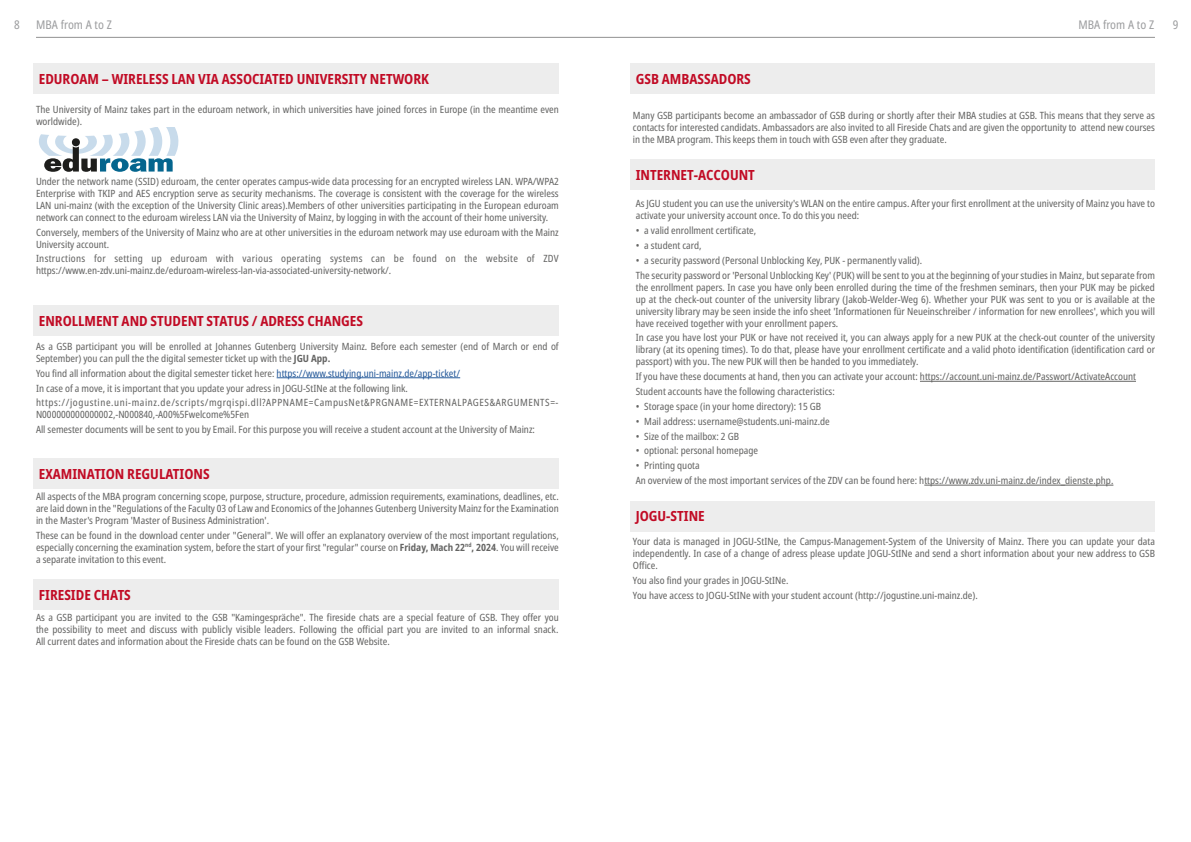
<style>
.page{position:relative;width:1191px;height:842px;background:#fff}
.page>*{position:absolute;margin:0;border:0;box-sizing:border-box;transform-origin:0 0}
.t1{font:700 condensed 14px "Noto Sans";color:#c10b25}
.t2{font:condensed 12px "Noto Sans";color:#9d9ea0}
.t3{font:condensed 10px/12px "Noto Sans";color:#646463}
.t4{font:condensed 10px/12px "Noto Sans";letter-spacing:.03em;color:#646463}
.s1{font-weight:700}
.s2{color:#275b9b}
</style>
<div class="page">
<hr style="left:36px;top:37px;width:1119px;height:1px;background:#929292">
<div style="left:33px;top:63px;width:526px;height:30px;background:#ededed"></div>
<div style="left:33px;top:305px;width:526px;height:31px;background:#ededed"></div>
<hr style="left:277px;top:377px;width:183px;height:1px;background:#275b9b">
<div style="left:33px;top:458px;width:526px;height:31px;background:#ededed"></div>
<div style="left:33px;top:579px;width:526px;height:31px;background:#ededed"></div>
<svg style="left:39px;top:127px;width:139px;height:45px"></svg>
<div style="left:630px;top:63px;width:525px;height:30px;background:#ededed"></div>
<div style="left:630px;top:160px;width:525px;height:30px;background:#ededed"></div>
<hr style="left:920px;top:381px;width:216px;height:1px;background:#646463">
<hr style="left:924px;top:485px;width:189px;height:1px;background:#646463">
<div style="left:630px;top:501px;width:525px;height:30px;background:#ededed"></div>
<p class="t2" style="left:1078px;top:16px;width:77px">MBA from A to Z</p>
<p class="t2" style="left:36px;top:16px;width:77px">MBA from A to Z</p>
<p class="t2" style="left:14px;top:16px;width:7px">8</p>
<p class="t2" style="left:1172px;top:16px;width:7px">9</p>
<h1 class="t1" style="left:39px;top:69px;width:391px">EDUROAM – WIRELESS LAN VIA ASSOCIATED UNIVERSITY NETWORK</h1>
<p class="t3" style="left:36px;top:104px;width:524px">The University of Mainz takes part in the eduroam network, in which universities have joined forces in Europe (in the meantime even worldwide).</p>
<p class="t3" style="left:36px;top:175px;width:524px;text-align:justify">Under the network name (SSID) eduroam, the center operates campus-wide data processing for an encrypted wireless LAN. WPA/WPA2<br>Enterprise with TKIP and AES encryption serve as security mechanisms. The coverage is consistent with the coverage for the wireless LAN uni-mainz (with the exception of the University Clinic areas).Members of other universities participating in the European eduroam network can connect to the eduroam wireless LAN via the University of Mainz, by logging in with the account of their home university.</p>
<p class="t3" style="left:36px;top:226px;width:524px">Conversely, members of the University of Mainz who are at other universities in the eduroam network may use eduroam with the Mainz<br>University account.</p>
<p class="t4" style="left:36px;top:253px;width:524px">Instructions for setting up eduroam with various operating systems can be found on the website of ZDV https://www.en-zdv.uni-mainz.de/eduroam-wireless-lan-via-associated-university-network/.</p>
<h1 class="t1" style="left:39px;top:311px;width:326px">ENROLLMENT AND STUDENT STATUS / ADRESS CHANGES</h1>
<p class="t3" style="left:36px;top:341px;width:524px">As a GSB participant you will be enrolled at Johannes Gutenberg University Mainz. Before each semester (end of March or end of<br>September) you can pull the the digital semester ticket up with the <span class="s1">JGU App.</span></p>
<p class="t3" style="left:36px;top:366px;width:524px;line-height:14.8px">You find all information about the digital semester ticket here: <span class="s2">https://www.studying.uni-mainz.de/app-ticket/<br></span>In case of a move, it is important that you update your adress in JOGU-StINe at the following link. https://jogustine.uni-mainz.de/scripts/mgrqispi.dll?APPNAME=CampusNet&amp;PRGNAME=EXTERNALPAGES&amp;ARGUMENTS=-</p>
<p class="t3" style="left:36px;top:408px;width:500px;line-height:14.8px">N000000000000002,-N000840,-A00%5Fwelcome%5Fen<br>All semester documents will be sent to you by Email. For this purpose you will receive a student account at the University of Mainz:</p>
<h1 class="t1" style="left:39px;top:464px;width:172px">EXAMINATION REGULATIONS</h1>
<p class="t3" style="left:36px;top:491px;width:524px;text-align:justify">All aspects of the MBA program concerning scope, purpose, structure, procedure, admission requirements, examinations, deadlines, etc. are laid down in the "Regulations of the Faculty 03 of Law and Economics of the Johannes Gutenberg University Mainz for the Examination in the Master's Program 'Master of Business Administration'.</p>
<p class="t3" style="left:36px;top:529px;width:524px;text-align:justify">These can be found in the download center under "General". We will offer an explanatory overview of the most important regulations, especially concerning the examination system, before the start of your first "regular" course on <span class="s1">Friday, Mach 22</span><sup>nd</sup><span class="s1">, 2024</span>. You will receive a separate invitation to this event.</p>
<h1 class="t1" style="left:39px;top:585px;width:94px">FIRESIDE CHATS</h1>
<p class="t3" style="left:36px;top:612px;width:524px;text-align:justify">As a GSB participant you are invited to the GSB "Kamingespräche". The fireside chats are a special feature of GSB. They offer you the possibility to meet and discuss with publicly visible leaders. Following the official part you are invited to an informal snack.<br>All current dates and information about the Fireside chats can be found on the GSB Website.</p>
<h1 class="t1" style="left:636px;top:69px;width:117px">GSB AMBASSADORS</h1>
<p class="t3" style="left:633px;top:110px;width:523px;text-align:justify">Many GSB participants become an ambassador of GSB during or shortly after their MBA studies at GSB. This means that they serve as contacts for interested candidats. Ambassadors are also invited to all Fireside Chats and are given the opportunity to attend new courses in the MBA program. This keeps them in touch with GSB even after they graduate.</p>
<h1 class="t1" style="left:636px;top:165px;width:121px">INTERNET-ACCOUNT</h1>
<p class="t3" style="left:636px;top:198px;width:521px">As JGU student you can use the university's WLAN on the entire campus. After your first enrollment at the university of Mainz you have to activate your university account once. To do this you need:</p>
<p class="t3" style="left:636px;top:225px;width:122px">• a valid enrollment certificate,</p>
<p class="t3" style="left:636px;top:240px;width:67px">• a student card,</p>
<p class="t3" style="left:636px;top:253px;width:521px;line-height:14.8px">• a security password (Personal Unblocking Key, PUK - permanently valid).<br>The security password or 'Personal Unblocking Key' (PUK) will be sent to you at the beginning of your studies in Mainz, but separate from</p>
<p class="t3" style="left:636px;top:281px;width:521px;text-align:justify">the enrollment papers. In case you have only been enrolled during the time of the freshmen seminars, then your PUK may be picked up at the check-out counter of the university library (Jakob-Welder-Weg 6). Whether your PUK was sent to you or is available at the university library may be seen inside the info sheet 'Informationen für Neueinschreiber / information for new enrollees', which you will have received together with your enrollment papers.</p>
<p class="t3" style="left:636px;top:332px;width:521px;text-align:justify">In case you have lost your PUK or have not received it, you can always apply for a new PUK at the check-out counter of the university library (at its opening times). To do that, please have your enrollment certificate and a valid photo identification (identification card or passport) with you. The new PUK will then be handed to you immediately.</p>
<p class="t3" style="left:636px;top:369px;width:502px;line-height:14.8px">If you have these documents at hand, then you can activate your account: https://account.uni-mainz.de/Passwort/ActivateAccount<br>Student accounts have the following characteristics:</p>
<p class="t3" style="left:636px;top:400px;width:187px">• Storage space (in your home directory): 15 GB</p>
<p class="t3" style="left:636px;top:415px;width:196px">• Mail address: username@students.uni-mainz.de</p>
<p class="t3" style="left:636px;top:430px;width:105px">• Size of the mailbox: 2 GB</p>
<p class="t3" style="left:636px;top:445px;width:124px">• optional: personal homepage</p>
<p class="t3" style="left:636px;top:458px;width:479px;line-height:14.8px">• Printing quota<br>An overview of the most important services of the ZDV can be found here: https://www.zdv.uni-mainz.de/index_dienste.php.</p>
<h1 class="t1" style="left:636px;top:506px;width:70px">JOGU-STINE</h1>
<p class="t3" style="left:633px;top:536px;width:523px;text-align:justify">Your data is managed in JOGU-StINe, the Campus-Management-System of the University of Mainz. There you can update your data independently. In case of a change of adress please update JOGU-StINe and send a short information about your new address to GSB Office.</p>
<p class="t3" style="left:633px;top:573px;width:346px;line-height:14.8px">You also find your grades in JOGU-StINe.<br>You have access to JOGU-StINe with your student account (http://jogustine.uni-mainz.de).</p>
</div>
